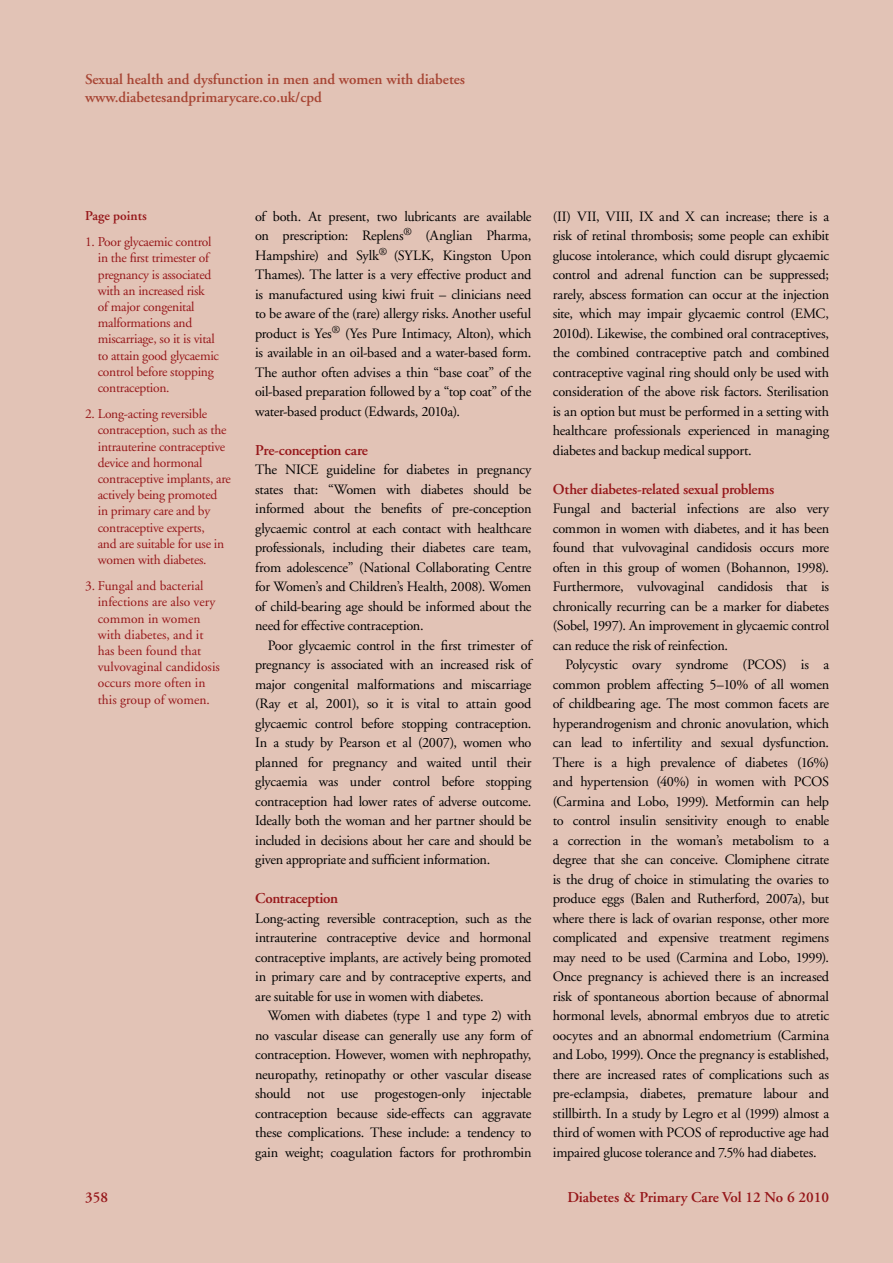
<style>
.page{position:relative;width:893px;height:1263px;background:#e2c3b6}
.page>*{position:absolute;margin:0;border:0;box-sizing:border-box;transform-origin:0 0}
.t1{font:600 15px "Adobe Garamond";letter-spacing:-.015em;color:#96171a}
.t2{font:600 15px/18px "Adobe Garamond";color:#a74534}
.t3{font:14.25px/19.5px "Adobe Garamond";letter-spacing:-.015em;color:#000;text-align:justify}
.t4{font:13.5px/16.2px "Adobe Garamond";letter-spacing:-.02em;color:#96171a}
.t5{font:13.5px/16.2px "Adobe Garamond";color:#96171a}
.t6{font:600 13.5px "Adobe Garamond";color:#96171a}
</style>
<div class="page">
<p class="t2" style="left:85px;top:71px;width:382px">Sexual health and dysfunction in men and women with diabetes www.diabetesandprimarycare.co.uk/cpd</p>
<p class="t6" style="left:85px;top:208px;width:63px">Page points</p>
<p class="t4" style="left:98px;top:234px;width:123px;text-indent:-13px">1. Poor glycaemic control in the first trimester of pregnancy is associated with an increased risk<br>of major congenital malformations and miscarriage, so it is vital to attain good glycaemic control before stopping contraception.</p>
<p class="t4" style="left:98px;top:406px;width:135px;text-indent:-13px">2. Long-acting reversible contraception, such as the intrauterine contraceptive device and hormonal contraceptive implants, are actively being promoted in primary care and by contraceptive experts,<br>and are suitable for use in women with diabetes.</p>
<p class="t5" style="left:98px;top:578px;width:124px;text-indent:-13px">3. Fungal and bacterial infections are also very common in women with diabetes, and it has been found that vulvovaginal candidosis occurs more often in this group of women.</p>
<p class="t3" style="left:255px;top:207px;width:278px">of both. At present, two lubricants are available on prescription: Replens<sup>®</sup> (Anglian Pharma, Hampshire) and Sylk<sup>®</sup> (SYLK, Kingston Upon Thames). The latter is a very effective product and is manufactured using kiwi fruit – clinicians need to be aware of the (rare) allergy risks. Another useful product is Yes<sup>®</sup> (Yes Pure Intimacy, Alton), which is available in an oil-based and a water-based form.<br>The author often advises a thin “base coat” of the oil-based preparation followed by a “top coat” of the water-based product (Edwards, 2010a).</p>
<p class="t1" style="left:255px;top:442px;width:114px">Pre-conception care</p>
<p class="t3" style="left:255px;top:460px;width:278px">The NICE guideline for diabetes in pregnancy states that: “Women with diabetes should be informed about the benefits of pre-conception glycaemic control at each contact with healthcare professionals, including their diabetes care team, from adolescence” (National Collaborating Centre for Women’s and Children’s Health, 2008). Women of child-bearing age should be informed about the need for effective contraception.</p>
<p class="t3" style="left:255px;top:636px;width:278px;text-indent:13px">Poor glycaemic control in the first trimester of pregnancy is associated with an increased risk of major congenital malformations and miscarriage (Ray et al, 2001), so it is vital to attain good glycaemic control before stopping contraception.<br>In a study by Pearson et al (2007), women who planned for pregnancy and waited until their glycaemia was under control before stopping contraception had lower rates of adverse outcome.<br>Ideally both the woman and her partner should be included in decisions about her care and should be given appropriate and sufficient information.</p>
<p class="t1" style="left:255px;top:890px;width:84px">Contraception</p>
<p class="t3" style="left:255px;top:909px;width:278px">Long-acting reversible contraception, such as the intrauterine contraceptive device and hormonal contraceptive implants, are actively being promoted in primary care and by contraceptive experts, and are suitable for use in women with diabetes.</p>
<p class="t3" style="left:255px;top:1006px;width:278px;text-indent:13px">Women with diabetes (type 1 and type 2) with no vascular disease can generally use any form of contraception. However, women with nephropathy, neuropathy, retinopathy or other vascular disease should not use progestogen-only injectable contraception because side-effects can aggravate these complications. These include: a tendency to gain weight; coagulation factors for prothrombin</p>
<p class="t3" style="left:553px;top:207px;width:278px">(II) VII, VIII, IX and X can increase; there is a risk of retinal thrombosis; some people can exhibit glucose intolerance, which could disrupt glycaemic control and adrenal function can be suppressed; rarely, abscess formation can occur at the injection site, which may impair glycaemic control (EMC, 2010d). Likewise, the combined oral contraceptives, the combined contraceptive patch and combined contraceptive vaginal ring should only be used with consideration of the above risk factors. Sterilisation is an option but must be performed in a setting with healthcare professionals experienced in managing diabetes and backup medical support.</p>
<p class="t1" style="left:553px;top:481px;width:223px">Other diabetes-related sexual problems</p>
<p class="t3" style="left:553px;top:499px;width:278px">Fungal and bacterial infections are also very common in women with diabetes, and it has been found that vulvovaginal candidosis occurs more often in this group of women (Bohannon, 1998).<br>Furthermore, vulvovaginal candidosis that is chronically recurring can be a marker for diabetes (Sobel, 1997). An improvement in glycaemic control can reduce the risk of reinfection.</p>
<p class="t3" style="left:553px;top:655px;width:278px;text-indent:13px">Polycystic ovary syndrome (PCOS) is a common problem affecting 5–10% of all women of childbearing age. The most common facets are hyperandrogenism and chronic anovulation, which can lead to infertility and sexual dysfunction.<br>There is a high prevalence of diabetes (16%) and hypertension (40%) in women with PCOS (Carmina and Lobo, 1999). Metformin can help to control insulin sensitivity enough to enable a correction in the woman’s metabolism to a degree that she can conceive. Clomiphene citrate is the drug of choice in stimulating the ovaries to produce eggs (Balen and Rutherford, 2007a), but where there is lack of ovarian response, other more complicated and expensive treatment regimens may need to be used (Carmina and Lobo, 1999).<br>Once pregnancy is achieved there is an increased risk of spontaneous abortion because of abnormal hormonal levels, abnormal embryos due to atretic oocytes and an abnormal endometrium (Carmina and Lobo, 1999). Once the pregnancy is established, there are increased rates of complications such as pre-eclampsia, diabetes, premature labour and stillbirth. In a study by Legro et al (1999) almost a third of women with PCOS of reproductive age had impaired glucose tolerance and 7.5% had diabetes.</p>
<p class="t1" style="left:85px;top:1189px;width:24px">358</p>
<p class="t1" style="left:567px;top:1189px;width:263px">Diabetes &amp; Primary Care Vol 12 No 6 2010</p>
</div>
